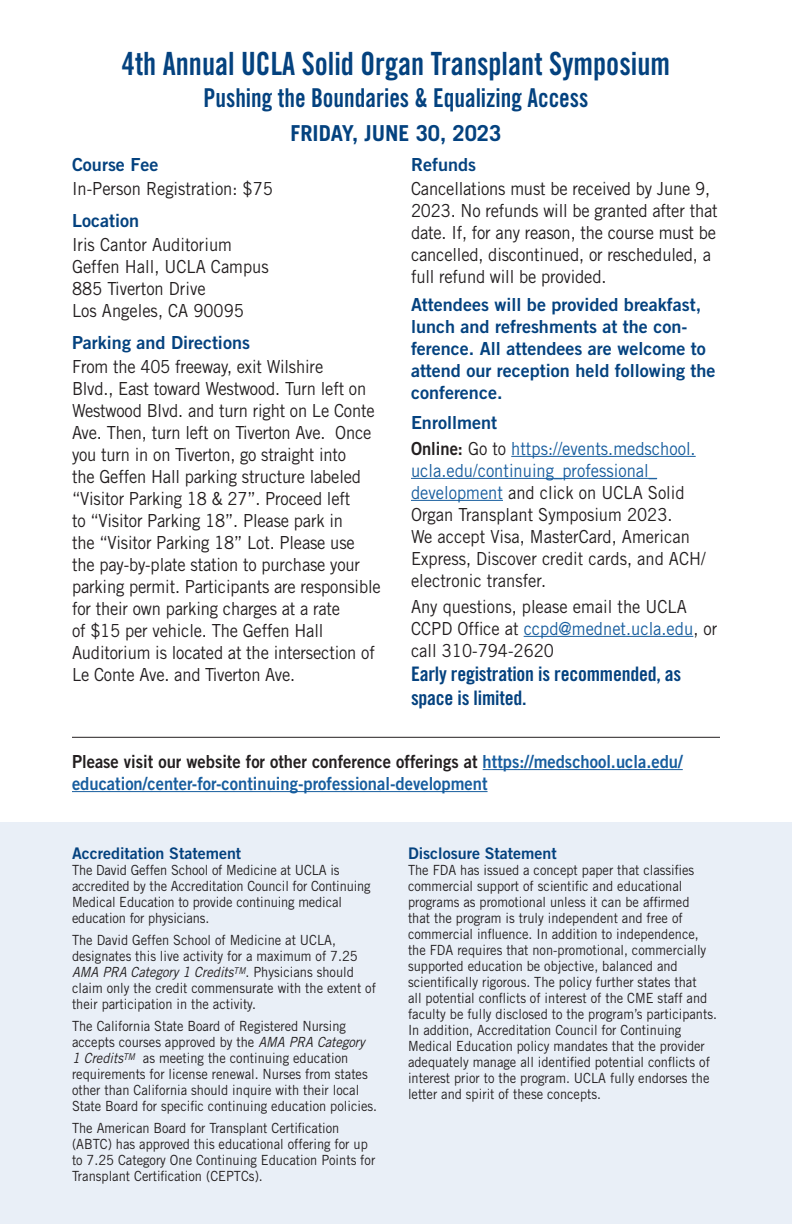
<style>
.page{position:relative;width:792px;height:1224px;background:#fff}
.page>*{position:absolute;margin:0;border:0;box-sizing:border-box;transform-origin:0 0}
.GI_text{font:32px "Trade Gothic LT Std Bd Cn 20";color:#04427f;scale:.92 1}
.GI_text-2{font:26px "Trade Gothic LT Std Bd Cn 20";color:#04427f;scale:.92 1}
.t1{font:700 22px "Trade Gothic";color:#04427f}
.t2{font:20px/24px "Trade Gothic Bold Cond Twenty";letter-spacing:-.01em;color:#04427f}
.regular_text{font:18px/22px "Trade Gothic LT Std";letter-spacing:-.01em;color:#231f20;scale:.92 1}
.Gi_subs{font:18px/22px "Trade Gothic Bold Two";color:#04427f}
.regular_text-2{font:18px/22px "Trade Gothic LT Std Bd 2";color:#175d9e;scale:.92 1}
.Gi_subs-2{font:16px "Trade Gothic Bold Two";color:#04427f}
.GI_text-3{font:14px/16px "Trade Gothic LT Std";color:#231f20;scale:.92 1}
.s1{font-family:"Trade Gothic LT Std Bd 2"}
.s2{color:#175d9e}
.s3{color:#231f20}
.s4{font-style:italic}
</style>
<div class="page">
<div style="left:0;top:822px;width:792px;height:402px;background:#e9eff7"></div>
<hr style="left:511px;top:456px;width:185px;height:1px;background:#175d9e">
<hr style="left:411px;top:478px;width:246px;height:1px;background:#175d9e">
<hr style="left:411px;top:500px;width:92px;height:1px;background:#175d9e">
<hr style="left:524px;top:636px;width:169px;height:1px;background:#175d9e">
<hr style="left:72px;top:737px;width:648px;height:1px;background:#231f20">
<hr style="left:483px;top:769px;width:200px;height:1px;background:#175d9e">
<hr style="left:72px;top:791px;width:416px;height:1px;background:#175d9e">
<p class="GI_text" style="left:122px;top:44px;width:597px">4th Annual UCLA Solid Organ Transplant Symposium</p>
<p class="GI_text-2" style="left:203px;top:82px;width:420px">Pushing the Boundaries &amp; Equalizing Access</p>
<p class="t1" style="left:291px;top:120px;width:212px">FRIDAY, JUNE 30, 2023</p>
<p class="Gi_subs" style="left:72px;top:153px;width:88px">Course Fee</p>
<p class="regular_text" style="left:72px;top:177px;width:220px">In-Person Registration: $75</p>
<p class="Gi_subs" style="left:72px;top:209px;width:69px">Location</p>
<p class="regular_text" style="left:72px;top:233px;width:175px">Iris Cantor Auditorium</p>
<p class="regular_text" style="left:72px;top:255px;width:215px">Geffen Hall, UCLA Campus</p>
<p class="regular_text" style="left:72px;top:277px;width:147px">885 Tiverton Drive</p>
<p class="regular_text" style="left:72px;top:299px;width:188px">Los Angeles, CA 90095</p>
<p class="Gi_subs" style="left:72px;top:331px;width:180px">Parking and Directions</p>
<p class="regular_text" style="left:72px;top:355px;width:337px">From the 405 freeway, exit Wilshire<br>Blvd., East toward Westwood. Turn left on Westwood Blvd. and turn right on Le Conte Ave. Then, turn left on Tiverton Ave. Once you turn in on Tiverton, go straight into<br>the Geffen Hall parking structure labeled “Visitor Parking 18 &amp; 27”. Proceed left<br>to “Visitor Parking 18”. Please park in<br>the “Visitor Parking 18” Lot. Please use the pay-by-plate station to purchase your parking permit. Participants are responsible for their own parking charges at a rate<br>of $15 per vehicle. The Geffen Hall Auditorium is located at the intersection of Le Conte Ave. and Tiverton Ave.</p>
<p class="Gi_subs" style="left:411px;top:153px;width:67px">Refunds</p>
<p class="regular_text" style="left:411px;top:177px;width:335px">Cancellations must be received by June 9, 2023. No refunds will be granted after that date. If, for any reason, the course must be cancelled, discontinued, or rescheduled, a full refund will be provided.</p>
<p class="Gi_subs" style="left:411px;top:293px;width:306px">Attendees will be provided breakfast, lunch and refreshments at the con&shy;ference. All attendees are welcome to attend our reception held following the conference.</p>
<p class="Gi_subs" style="left:411px;top:411px;width:88px">Enrollment</p>
<p class="regular_text" style="left:411px;top:437px;width:322px"><span class="s1">Online:</span> Go to <span class="s2">https://events.medschool. ucla.edu/continuing_professional_ development</span> and click on UCLA Solid Organ Transplant Symposium 2023.<br>We accept Visa, MasterCard, American Express, Discover credit cards, and ACH/ electronic transfer.</p>
<p class="regular_text" style="left:411px;top:595px;width:334px">Any questions, please email the UCLA<br>CCPD Office at <span class="s2">ccpd@mednet.ucla.edu</span>, or call 310-794-2620</p>
<p class="t2" style="left:411px;top:661px;width:272px">Early registration is recommended, as space is limited.</p>
<p class="regular_text-2" style="left:72px;top:750px;width:665px"><span class="s3">Please visit our website for other conference offerings at</span> https://medschool.ucla.edu/ education/center-for-continuing-professional-development</p>
<p class="Gi_subs-2" style="left:72px;top:843px;width:171px">Accreditation Statement</p>
<p class="GI_text-3" style="left:72px;top:862px;width:326px">The David Geffen School of Medicine at UCLA is accredited by the Accreditation Council for Continuing Medical Education to provide continuing medical education for physicians.</p>
<p class="GI_text-3" style="left:72px;top:932px;width:332px">The David Geffen School of Medicine at UCLA, designates this live activity for a maximum of 7.25<br><span class="s4">AMA PRA Category1 Credits</span><sup>TM</sup>. P h y s i c i a n s s h o u l d claim only the credit commensurate with the extent of their participation in the activity.</p>
<p class="GI_text-3" style="left:72px;top:1018px;width:333px">The California State Board of Registered Nursing accepts courses approved by the <span class="s4">AMA PRA Category 1 Credits</span><sup>TM</sup> as meeting the continuing education requirements for license renewal. Nurses from states other than California should inquire with their local State Board for specific continuing education policies.</p>
<p class="GI_text-3" style="left:72px;top:1120px;width:331px">The American Board for Transplant Certification (ABTC) has approved this educational offering for up to 7.25 Category One Continuing Education Points for Transplant Certification (CEPTCs).</p>
<p class="Gi_subs-2" style="left:408px;top:843px;width:150px">Disclosure Statement</p>
<p class="GI_text-3" style="left:408px;top:862px;width:337px">The FDA has issued a concept paper that classifies commercial support of scientific and educational programs as promotional unless it can be affirmed<br>that the program is truly independent and free of commercial influence. In addition to independence, the FDA requires that non-promotional, commercially supported education be objective, balanced and scientifically rigorous. The policy further states that<br>all potential conflicts of interest of the CME staff and faculty be fully disclosed to the program’s participants.<br>In addition, Accreditation Council for Continuing Medical Education policy mandates that the provider adequately manage all identified potential conflicts of interest prior to the program. UCLA fully endorses the letter and spirit of these concepts.</p>
</div>
